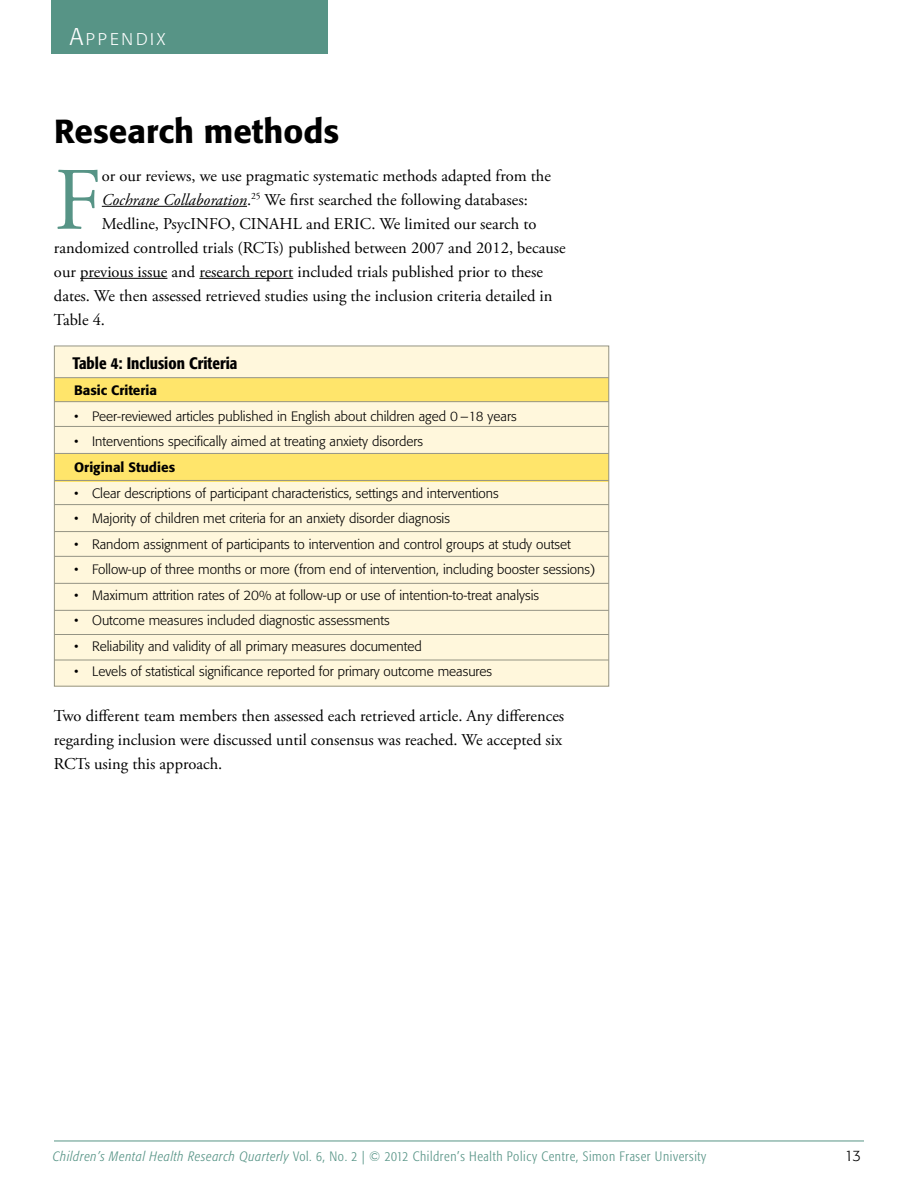
<style>
.page{position:relative;width:918px;height:1188px;background:#fff}
.page>*{position:absolute;margin:0;border:0;box-sizing:border-box;transform-origin:0 0}
.t1{font:88.95px "Adobe Garamond Pro";color:#579486}
.t2{font:500 33px "Formata";color:#000}
.t3{font:300 16.8px "Formata";letter-spacing:.165em;color:#fff}
.t4{font:16.5px/24px "Adobe Garamond Pro";color:#000;text-align:justify}
.t5{font:500 condensed 16.5px "Formata";color:#000}
.t6{font:300 15px "Formata";color:#000}
.t7{font:300 13.5px "Formata";color:#000}
.t8{font:300 condensed 13.5px "Formata";letter-spacing:.045em;color:#579486}
.t9{font:500 13.5px "Formata";color:#000}
.s1{font-size:24px}
.s2{font-style:italic}
</style>
<div class="page">
<hr style="left:102px;top:206px;width:145px;height:1px;background:#000">
<hr style="left:80px;top:278px;width:87px;height:1px;background:#000">
<hr style="left:199px;top:278px;width:94px;height:1px;background:#000">
<div style="left:52px;top:0;width:276px;height:54px;background:#579486"></div>
<div style="left:54px;top:346px;width:555px;height:340px;background:#fff7dc"></div>
<div style="left:54px;top:378px;width:555px;height:24px;background:#ffe56b"></div>
<div style="left:54px;top:454px;width:555px;height:27px;background:#ffe56b"></div>
<hr style="left:54px;top:401px;width:555px;height:1px;background:#959484">
<hr style="left:54px;top:377px;width:555px;height:1px;background:#959484">
<hr style="left:54px;top:426px;width:555px;height:1px;background:#959484">
<hr style="left:54px;top:453px;width:555px;height:1px;background:#959484">
<hr style="left:54px;top:480px;width:555px;height:1px;background:#959484">
<hr style="left:54px;top:504px;width:555px;height:1px;background:#959484">
<hr style="left:54px;top:531px;width:555px;height:1px;background:#959484">
<hr style="left:54px;top:556px;width:555px;height:1px;background:#959484">
<hr style="left:54px;top:583px;width:555px;height:1px;background:#959484">
<hr style="left:54px;top:610px;width:555px;height:1px;background:#959484">
<hr style="left:54px;top:634px;width:555px;height:1px;background:#959484">
<hr style="left:54px;top:660px;width:555px;height:1px;background:#959484">
<hr style="left:54px;top:1141px;width:810px;height:1px;background:#579486">
<p class="t3" style="left:70px;top:29px;width:97px"><span class="s1">A</span>PPENDIX</p>
<h2 class="t2" style="left:54px;top:111px;width:287px">Research methods</h2>
<h1 class="t1" style="left:54px;top:147px;width:49px">F</h1>
<p class="t4" style="left:102px;top:164px;width:451px">or our reviews, we use pragmatic systematic methods adapted from the</p>
<p class="t4" style="left:102px;top:188px;width:428px"><span class="s2">Cochrane Collaboration</span>.<sup>25</sup> We first searched the following databases:</p>
<p class="t4" style="left:102px;top:212px;width:436px">Medline, PsycINFO, CINAHL and ERIC. We limited our search to</p>
<p class="t4" style="left:54px;top:236px;width:513px">randomized controlled trials (RCTs) published between 2007 and 2012, because</p>
<p class="t4" style="left:54px;top:260px;width:491px">our previous issue and research report included trials published prior to these</p>
<p class="t4" style="left:54px;top:284px;width:500px">dates. We then assessed retrieved studies using the inclusion criteria detailed in</p>
<p class="t4" style="left:54px;top:308px;width:53px">Table 4.</p>
<p class="t5" style="left:72px;top:353px;width:167px">Table 4: Inclusion Criteria</p>
<p class="t9" style="left:74px;top:382px;width:84px">Basic Criteria</p>
<p class="t7" style="left:74px;top:408px;width:444px">• Peer-reviewed articles published in English about children aged 0 –18 years</p>
<p class="t7" style="left:74px;top:434px;width:350px">• Interventions specifically aimed at treating anxiety disorders</p>
<p class="t9" style="left:74px;top:459px;width:102px">Original Studies</p>
<p class="t7" style="left:74px;top:485px;width:426px">• Clear descriptions of participant characteristics, settings and interventions</p>
<p class="t7" style="left:74px;top:511px;width:377px">• Majority of children met criteria for an anxiety disorder diagnosis</p>
<p class="t7" style="left:74px;top:536px;width:498px">• Random assignment of participants to intervention and control groups at study outset</p>
<p class="t7" style="left:74px;top:562px;width:523px">• Follow-up of three months or more (from end of intervention, including booster sessions)</p>
<p class="t7" style="left:74px;top:587px;width:467px">• Maximum attrition rates of 20% at follow-up or use of intention-to-treat analysis</p>
<p class="t7" style="left:74px;top:613px;width:317px">• Outcome measures included diagnostic assessments</p>
<p class="t7" style="left:74px;top:638px;width:349px">• Reliability and validity of all primary measures documented</p>
<p class="t7" style="left:74px;top:664px;width:420px">• Levels of statistical significance reported for primary outcome measures</p>
<p class="t4" style="left:54px;top:704px;width:512px">Two different team members then assessed each retrieved article. Any differences regarding inclusion were discussed until consensus was reached. We accepted six RCTs using this approach.</p>
<p class="t8" style="left:53px;top:1148px;width:655px"><span class="s2">Children’s Mental Health Research Quarterly</span> Vol. 6, No. 2 | © 2012 Children’s Health Policy Centre, Simon Fraser University</p>
<p class="t6" style="left:844px;top:1147px;width:18px">13</p>
</div>
